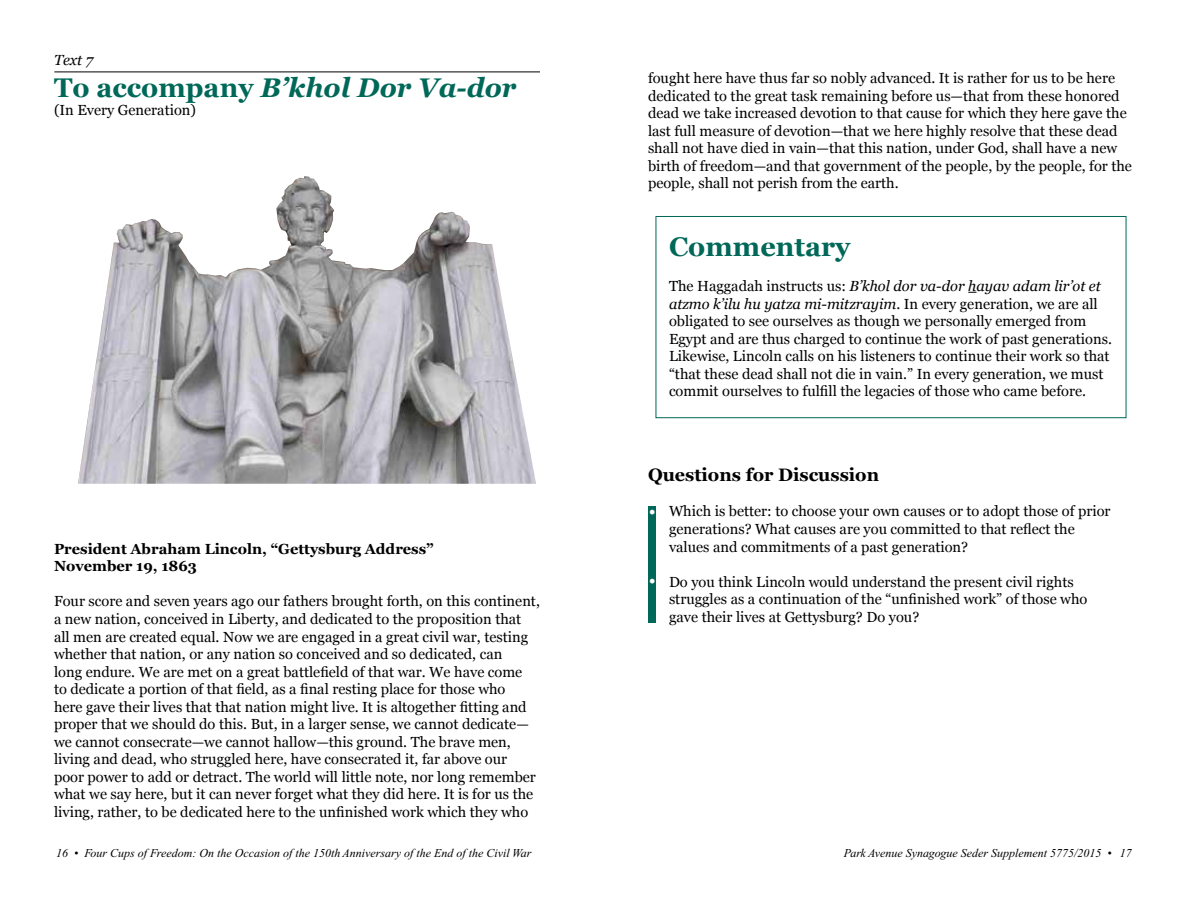
<style>
.page{position:relative;width:1188px;height:918px;background:#fff}
.page>*{position:absolute;margin:0;border:0;box-sizing:border-box;transform-origin:0 0}
.t1{font:italic 700 27px "Georgia";color:#006858}
.t2{font:700 27px "Georgia";color:#006858}
.t3{font:700 18px "Georgia";color:#000}
.t4{font:18px "Minion Pro";color:#fff}
.t5{font:14.7px/17.5px "Georgia";color:#000}
.t6{font:700 14.7px/17.5px "Georgia";color:#000}
.t7{font:italic 14.7px "Georgia";color:#000}
.t8{font:italic 12px "Times New Roman";color:#000}
.s1{font-style:normal}
.s2{font-style:italic}
</style>
<div class="page">
<img style="left:78px;top:176px;width:458px;height:308px">
<div style="left:656px;top:216px;width:470px;height:202px;border:1px solid #006858"></div>
<div style="left:649px;top:506px;width:7px;height:116px;background:#006858"></div>
<hr style="left:54px;top:72px;width:486px;height:1px;background:#000">
<p class="t7" style="left:54px;top:52px;width:41px">Text 7</p>
<h1 class="t1" style="left:54px;top:73px;width:464px"><span class="s1">To accompany</span> B’khol Dor Va-dor</h1>
<p class="t5" style="left:54px;top:101px;width:144px">(In Every Generation)</p>
<p class="t6" style="left:54px;top:540px;width:381px">President Abraham Lincoln, “Gettysburg Address”<br>November 19, 1863</p>
<p class="t5" style="left:54px;top:593px;width:487px">Four score and seven years ago our fathers brought forth, on this continent, a new nation, conceived in Liberty, and dedicated to the proposition that all men are created equal. Now we are engaged in a great civil war, testing whether that nation, or any nation so conceived and so dedicated, can<br>long endure. We are met on a great battlefield of that war. We have come<br>to dedicate a portion of that field, as a final resting place for those who<br>here gave their lives that that nation might live. It is altogether fitting and proper that we should do this. But, in a larger sense, we cannot dedicate— we cannot consecrate—we cannot hallow—this ground. The brave men, living and dead, who struggled here, have consecrated it, far above our poor power to add or detract. The world will little note, nor long remember what we say here, but it can never forget what they did here. It is for us the living, rather, to be dedicated here to the unfinished work which they who</p>
<p class="t5" style="left:648px;top:69px;width:486px">fought here have thus far so nobly advanced. It is rather for us to be here dedicated to the great task remaining before us—that from these honored dead we take increased devotion to that cause for which they here gave the last full measure of devotion—that we here highly resolve that these dead shall not have died in vain—that this nation, under God, shall have a new birth of freedom—and that government of the people, by the people, for the people, shall not perish from the earth.</p>
<h1 class="t2" style="left:669px;top:231px;width:183px">Commentary</h1>
<p class="t5" style="left:669px;top:277px;width:444px">The Haggadah instructs us: <span class="s2">B’khol dor va-dor hayav adam lir’ot et atzmo k’ilu hu yatza mi-mitzrayim</span>. In every generation, we are all obligated to see ourselves as though we personally emerged from Egypt and are thus charged to continue the work of past generations.<br>Likewise, Lincoln calls on his listeners to continue their work so that “that these dead shall not die in vain.” In every generation, we must commit ourselves to fulfill the legacies of those who came before.</p>
<p class="t3" style="left:648px;top:465px;width:233px">Questions for Discussion</p>
<p class="t5" style="left:669px;top:503px;width:443px">Which is better: to choose your own causes or to adopt those of prior generations? What causes are you committed to that reflect the values and commitments of a past generation?</p>
<p class="t5" style="left:669px;top:573px;width:420px">Do you think Lincoln would understand the present civil rights struggles as a continuation of the “unfinished work” of those who gave their lives at Gettysburg? Do you?</p>
<p class="t4" style="left:649px;top:498px;width:9px">•</p>
<p class="t4" style="left:649px;top:567px;width:9px">•</p>
<p class="t8" style="left:56px;top:847px;width:477px">16 • Four Cups of Freedom: On the Occasion of the 150th Anniversary of the End of the Civil War</p>
<p class="t8" style="left:844px;top:847px;width:289px">Park Avenue Synagogue Seder Supplement 5775/2015 • 17</p>
</div>
